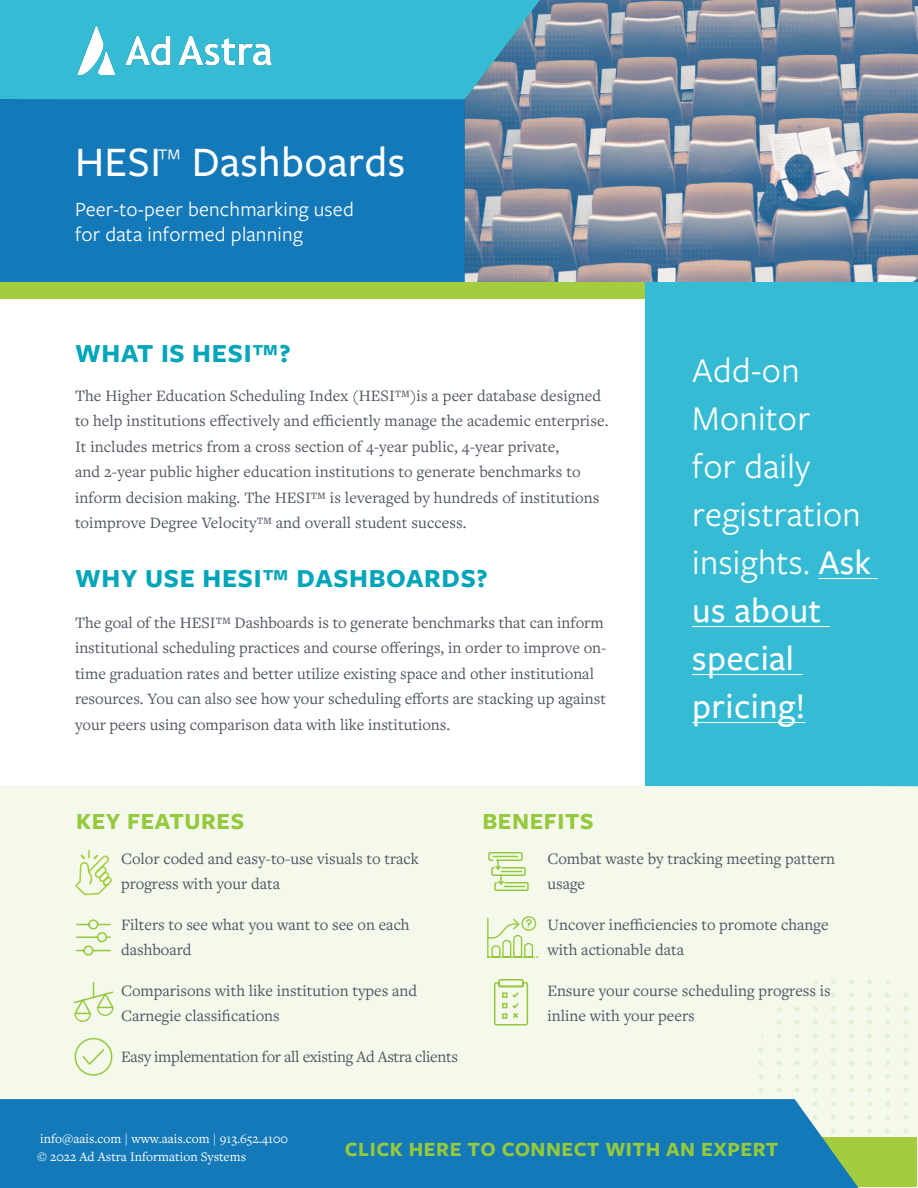
<style>
.page{position:relative;width:918px;height:1188px;background:#fff}
.page>*{position:absolute;margin:0;border:0;box-sizing:border-box;transform-origin:0 0}
.t1{font:500 43.5px "Freight Sans Pro";letter-spacing:.01em;color:#fff}
.t2{font:36px/48px "Freight Sans Pro";letter-spacing:.01em;color:#fff}
.t3{font:700 27px "Freight Sans Pro";letter-spacing:.025em;color:#00a5b9}
.t4{font:26.4px "Freight Sans Pro";color:#fff}
.t5{font:700 24px "Freight Sans Pro";letter-spacing:.025em;color:#95c93d}
.t6{font:21px/25.2px "Freight Sans Pro";letter-spacing:.01em;color:#fff}
.t7{font:700 21px "Freight Sans Pro";letter-spacing:.025em;color:#95c93d}
.t8{font:16.5px/25.5px "Freight Text Pro";color:#4f5561}
.t9{font:16.5px "Freight Text Pro";letter-spacing:-.02em;color:#4f5561}
.t10{font:13.5px/18px "Freight Text Pro";color:#fff}
.s1{font-weight:500}
</style>
<div class="page">
<div style="left:0;top:785px;width:918px;height:403px;background:#f4f9eb"></div>
<div style="left:645px;top:282px;width:273px;height:504px;background:#35bcd4"></div>
<div style="left:0;top:249px;width:645px;height:50px;background:#a3cd3f"></div>
<svg style="left:758px;top:979px;width:5px;height:5px"></svg>
<svg style="left:777px;top:979px;width:5px;height:5px"></svg>
<svg style="left:795px;top:979px;width:5px;height:5px"></svg>
<svg style="left:813px;top:979px;width:5px;height:5px"></svg>
<svg style="left:831px;top:979px;width:5px;height:5px"></svg>
<svg style="left:849px;top:979px;width:5px;height:5px"></svg>
<svg style="left:867px;top:979px;width:5px;height:5px"></svg>
<svg style="left:885px;top:979px;width:5px;height:5px"></svg>
<svg style="left:903px;top:979px;width:5px;height:5px"></svg>
<svg style="left:758px;top:993px;width:5px;height:5px"></svg>
<svg style="left:777px;top:993px;width:5px;height:5px"></svg>
<svg style="left:795px;top:993px;width:5px;height:5px"></svg>
<svg style="left:813px;top:993px;width:5px;height:5px"></svg>
<svg style="left:831px;top:993px;width:5px;height:5px"></svg>
<svg style="left:849px;top:993px;width:5px;height:5px"></svg>
<svg style="left:867px;top:993px;width:5px;height:5px"></svg>
<svg style="left:885px;top:993px;width:5px;height:5px"></svg>
<svg style="left:903px;top:993px;width:5px;height:5px"></svg>
<svg style="left:758px;top:1006px;width:5px;height:5px"></svg>
<svg style="left:777px;top:1006px;width:5px;height:5px"></svg>
<svg style="left:795px;top:1006px;width:5px;height:5px"></svg>
<svg style="left:813px;top:1006px;width:5px;height:5px"></svg>
<svg style="left:831px;top:1006px;width:5px;height:5px"></svg>
<svg style="left:849px;top:1006px;width:5px;height:5px"></svg>
<svg style="left:867px;top:1006px;width:5px;height:5px"></svg>
<svg style="left:885px;top:1006px;width:5px;height:5px"></svg>
<svg style="left:903px;top:1006px;width:5px;height:5px"></svg>
<svg style="left:758px;top:1020px;width:5px;height:5px"></svg>
<svg style="left:777px;top:1020px;width:5px;height:5px"></svg>
<svg style="left:795px;top:1020px;width:5px;height:5px"></svg>
<svg style="left:813px;top:1020px;width:5px;height:5px"></svg>
<svg style="left:831px;top:1020px;width:5px;height:5px"></svg>
<svg style="left:849px;top:1020px;width:5px;height:5px"></svg>
<svg style="left:867px;top:1020px;width:5px;height:5px"></svg>
<svg style="left:885px;top:1020px;width:5px;height:5px"></svg>
<svg style="left:903px;top:1020px;width:5px;height:5px"></svg>
<svg style="left:758px;top:1033px;width:5px;height:5px"></svg>
<svg style="left:777px;top:1033px;width:5px;height:5px"></svg>
<svg style="left:795px;top:1033px;width:5px;height:5px"></svg>
<svg style="left:813px;top:1033px;width:5px;height:5px"></svg>
<svg style="left:831px;top:1033px;width:5px;height:5px"></svg>
<svg style="left:849px;top:1033px;width:5px;height:5px"></svg>
<svg style="left:867px;top:1033px;width:5px;height:5px"></svg>
<svg style="left:885px;top:1033px;width:5px;height:5px"></svg>
<svg style="left:903px;top:1033px;width:5px;height:5px"></svg>
<svg style="left:758px;top:1047px;width:5px;height:5px"></svg>
<svg style="left:777px;top:1047px;width:5px;height:5px"></svg>
<svg style="left:795px;top:1047px;width:5px;height:5px"></svg>
<svg style="left:813px;top:1047px;width:5px;height:5px"></svg>
<svg style="left:831px;top:1047px;width:5px;height:5px"></svg>
<svg style="left:849px;top:1047px;width:5px;height:5px"></svg>
<svg style="left:867px;top:1047px;width:5px;height:5px"></svg>
<svg style="left:885px;top:1047px;width:5px;height:5px"></svg>
<svg style="left:903px;top:1047px;width:5px;height:5px"></svg>
<svg style="left:758px;top:1061px;width:5px;height:5px"></svg>
<svg style="left:777px;top:1061px;width:5px;height:5px"></svg>
<svg style="left:795px;top:1061px;width:5px;height:5px"></svg>
<svg style="left:813px;top:1061px;width:5px;height:5px"></svg>
<svg style="left:831px;top:1061px;width:5px;height:5px"></svg>
<svg style="left:849px;top:1061px;width:5px;height:5px"></svg>
<svg style="left:867px;top:1061px;width:5px;height:5px"></svg>
<svg style="left:885px;top:1061px;width:5px;height:5px"></svg>
<svg style="left:903px;top:1061px;width:5px;height:5px"></svg>
<svg style="left:758px;top:1074px;width:5px;height:5px"></svg>
<svg style="left:777px;top:1074px;width:5px;height:5px"></svg>
<svg style="left:795px;top:1074px;width:5px;height:5px"></svg>
<svg style="left:813px;top:1074px;width:5px;height:5px"></svg>
<svg style="left:831px;top:1074px;width:5px;height:5px"></svg>
<svg style="left:849px;top:1074px;width:5px;height:5px"></svg>
<svg style="left:867px;top:1074px;width:5px;height:5px"></svg>
<svg style="left:885px;top:1074px;width:5px;height:5px"></svg>
<svg style="left:903px;top:1074px;width:5px;height:5px"></svg>
<svg style="left:758px;top:1088px;width:5px;height:5px"></svg>
<svg style="left:777px;top:1088px;width:5px;height:5px"></svg>
<svg style="left:795px;top:1088px;width:5px;height:5px"></svg>
<svg style="left:813px;top:1088px;width:5px;height:5px"></svg>
<svg style="left:831px;top:1088px;width:5px;height:5px"></svg>
<svg style="left:849px;top:1088px;width:5px;height:5px"></svg>
<svg style="left:867px;top:1088px;width:5px;height:5px"></svg>
<svg style="left:885px;top:1088px;width:5px;height:5px"></svg>
<svg style="left:903px;top:1088px;width:5px;height:5px"></svg>
<svg style="left:867px;top:1101px;width:5px;height:5px"></svg>
<svg style="left:885px;top:1101px;width:5px;height:5px"></svg>
<svg style="left:903px;top:1101px;width:5px;height:5px"></svg>
<svg style="left:867px;top:1115px;width:5px;height:5px"></svg>
<svg style="left:885px;top:1115px;width:5px;height:5px"></svg>
<svg style="left:903px;top:1115px;width:5px;height:5px"></svg>
<svg style="left:867px;top:1129px;width:5px;height:5px"></svg>
<svg style="left:885px;top:1129px;width:5px;height:5px"></svg>
<svg style="left:903px;top:1129px;width:5px;height:5px"></svg>
<svg style="left:488px;top:851px;width:41px;height:41px;background:#d8ebb9"></svg>
<div style="left:688px;top:1137px;width:229px;height:50px;background:#a3cd3f"></div>
<div style="left:0;top:0;width:918px;height:153px;background:#35bcd4"></div>
<div style="left:0;top:99px;width:465px;height:183px;background:#1479b8"></div>
<img style="left:77px;top:25px;width:195px;height:51px">
<img style="left:465px;top:0;width:453px;height:282px">
<hr style="left:819px;top:578px;width:58px;height:1px;background:#fff">
<hr style="left:692px;top:626px;width:138px;height:1px;background:#fff">
<hr style="left:692px;top:674px;width:111px;height:1px;background:#fff">
<hr style="left:692px;top:722px;width:113px;height:1px;background:#fff">
<svg style="left:74px;top:849px;width:38px;height:47px;background:#e4f0ca"></svg>
<svg style="left:75px;top:919px;width:37px;height:37px"></svg>
<svg style="left:73px;top:981px;width:42px;height:42px;background:#e5f1cf"></svg>
<svg style="left:74px;top:1037px;width:39px;height:39px;background:#e6f2d2"></svg>
<svg style="left:486px;top:915px;width:53px;height:43px;background:#e0eec6"></svg>
<svg style="left:493px;top:978px;width:36px;height:48px;background:#deedc2"></svg>
<div style="left:0;top:1099px;width:859px;height:89px;background:#1479b8"></div>
<h1 class="t1" style="left:75px;top:132px;width:332px">HESI Dashboards</h1>
<p class="t6" style="left:75px;top:196px;width:280px">Peer-to-peer benchmarking used for data informed planning</p>
<h3 class="t4" style="left:158px;top:140px;width:25px">™</h3>
<h3 class="t3" style="left:75px;top:335px;width:217px">WHAT IS HESI™?</h3>
<p class="t8" style="left:75px;top:382px;width:535px">The Higher Education Scheduling Index (HESI™)is a peer database designed to help institutions effectively and efficiently manage the academic enterprise.<br>It includes metrics from a cross section of 4-year public, 4-year private,<br>and 2-year public higher education institutions to generate benchmarks to inform decision making. The HESI™ is leveraged by hundreds of institutions toimprove Degree Velocity™ and overall student success.</p>
<h3 class="t3" style="left:75px;top:560px;width:414px">WHY USE HESI™ DASHBOARDS?</h3>
<p class="t8" style="left:75px;top:609px;width:533px">The goal of the HESI™ Dashboards is to generate benchmarks that can inform institutional scheduling practices and course offerings, in order to improve on&shy;time graduation rates and better utilize existing space and other institutional resources. You can also see how your scheduling efforts are stacking up against your peers using comparison data with like institutions.</p>
<h3 class="t5" style="left:76px;top:805px;width:170px">KEY FEATURES</h3>
<h3 class="t5" style="left:482px;top:805px;width:113px">BENEFITS</h3>
<h2 class="t2" style="left:692px;top:345px;width:180px">Add-on<br>Monitor<br>for daily registration insights. <span class="s1">Ask us about special pricing!</span></h2>
<p class="t8" style="left:121px;top:845px;width:299px">Color coded and easy-to-use visuals to track progress with your data</p>
<p class="t8" style="left:121px;top:911px;width:290px">Filters to see what you want to see on each dashboard</p>
<p class="t8" style="left:121px;top:977px;width:298px">Comparisons with like institution types and<br>Carnegie classifications</p>
<p class="t9" style="left:121px;top:1046px;width:339px">Easy implementation for all existing Ad Astra clients</p>
<p class="t8" style="left:547px;top:845px;width:289px">Combat waste by tracking meeting pattern usage</p>
<p class="t8" style="left:547px;top:911px;width:283px">Uncover inefficiencies to promote change with actionable data</p>
<p class="t8" style="left:547px;top:977px;width:285px">Ensure your course scheduling progress is inline with your peers</p>
<p class="t10" style="left:37px;top:1129px;width:253px">info@aais.com | www.aais.com | 913.652.4100 © 2022 Ad Astra Information Systems</p>
<p class="t7" style="left:345px;top:1135px;width:435px">CLICK HERE TO CONNECT WITH AN EXPERT</p>
</div>
